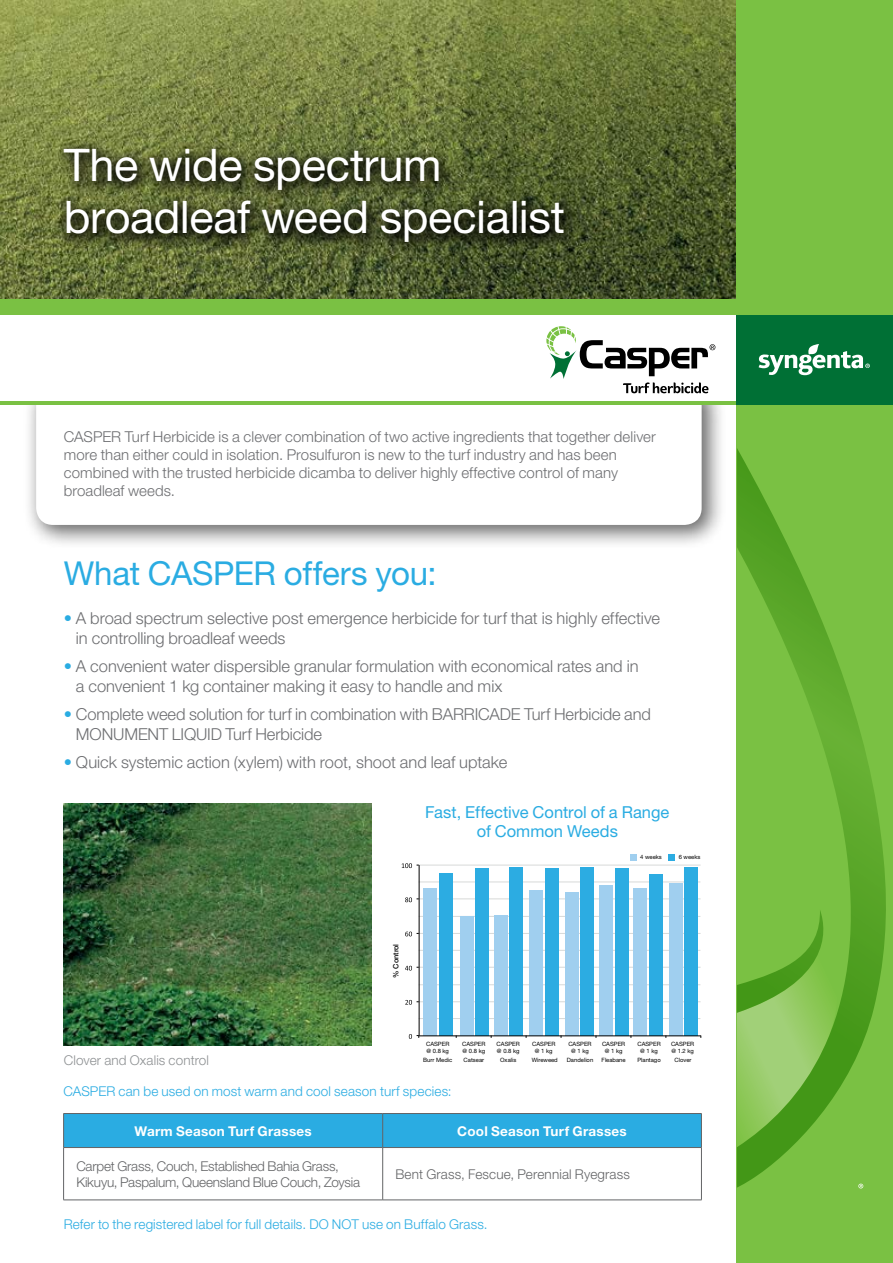
<style>
.page{position:relative;width:893px;height:1263px;background:#fff}
.page>*{position:absolute;margin:0;border:0;box-sizing:border-box;transform-origin:0 0}
.t1{font:45px/52.5px "Helvetica Neue";letter-spacing:-.01em;color:#fff}
.t2{font:33px "Helvetica Neue";letter-spacing:-.01em;color:#2aace2}
.t3{font:300 16.5px/19.8px "Helvetica Neue";color:#6d6e71}
.t4{font:16.5px/19.8px "Helvetica Neue";color:#2aace2;text-align:center}
.t5{font:300 15px/18px "Helvetica Neue";letter-spacing:.005em;color:#6d6e71}
.t6{font:300 13.5px "Helvetica Neue";letter-spacing:.01em;color:#2aace2}
.t7{font:300 13.5px/16.2px "Helvetica Neue";letter-spacing:-.01em;color:#636466}
.t8{font:700 13.5px "Helvetica Neue";letter-spacing:.02em;color:#fff}
.t9{font:300 13.5px "Helvetica Neue";letter-spacing:.01em;color:#636466}
.t10{font:300 13.5px "Helvetica Neue";letter-spacing:.01em;color:#8e9193}
.t11{font:500 7.35px "Helvetica Neue";color:#000}
.t12{font:5.85px/7.1px "Helvetica Neue";color:#000}
.s1{color:#2aace2}
</style>
<div class="page">
<div style="left:23px;top:373px;width:703px;height:177px;background:#000;opacity:.6"></div>
<div style="left:36px;top:386px;width:666px;height:139px;background:#fff;border-radius:17px"></div>
<img style="left:0;top:0;width:737px;height:299px">
<div style="left:53px;top:137px;width:528px;height:122px;background:#000;opacity:.8"></div>
<div style="left:64px;top:1114px;width:637px;height:33px;background:#2aace2"></div>
<hr style="left:63px;top:1113px;width:320px;height:1px;background:#636466">
<hr style="left:63px;top:1114px;width:1px;height:33px;background:#636466">
<hr style="left:383px;top:1113px;width:319px;height:1px;background:#636466">
<hr style="left:382px;top:1114px;width:1px;height:33px;background:#636466">
<hr style="left:701px;top:1114px;width:1px;height:33px;background:#636466">
<hr style="left:63px;top:1147px;width:320px;height:1px;background:#636466">
<hr style="left:63px;top:1148px;width:1px;height:52px;background:#636466">
<hr style="left:383px;top:1147px;width:319px;height:1px;background:#636466">
<hr style="left:382px;top:1148px;width:1px;height:52px;background:#636466">
<hr style="left:701px;top:1148px;width:1px;height:52px;background:#636466">
<hr style="left:63px;top:1199px;width:320px;height:1px;background:#636466">
<hr style="left:383px;top:1199px;width:319px;height:1px;background:#636466">
<img style="left:64px;top:803px;width:307px;height:243px">
<hr style="left:419px;top:881px;width:281px;height:1px;background:#d7d9d8">
<hr style="left:419px;top:916px;width:281px;height:1px;background:#d7d9d8">
<hr style="left:419px;top:950px;width:281px;height:1px;background:#d7d9d8">
<hr style="left:419px;top:984px;width:281px;height:1px;background:#d7d9d8">
<hr style="left:419px;top:1018px;width:281px;height:1px;background:#d7d9d8">
<hr style="left:419px;top:1001px;width:282px;height:1px;background:#d7d9d8">
<hr style="left:419px;top:967px;width:282px;height:1px;background:#d7d9d8">
<hr style="left:419px;top:933px;width:282px;height:1px;background:#d7d9d8">
<hr style="left:419px;top:898px;width:282px;height:1px;background:#d7d9d8">
<hr style="left:419px;top:865px;width:282px;height:1px;background:#d7d9d8">
<div style="left:424px;top:888px;width:13px;height:147px;background:#a0cfef"></div>
<div style="left:439px;top:873px;width:13px;height:162px;background:#2cace2"></div>
<div style="left:460px;top:916px;width:13px;height:119px;background:#a0cfef"></div>
<div style="left:475px;top:868px;width:14px;height:167px;background:#2cace2"></div>
<div style="left:494px;top:915px;width:14px;height:120px;background:#a0cfef"></div>
<div style="left:510px;top:867px;width:13px;height:168px;background:#2cace2"></div>
<div style="left:530px;top:890px;width:13px;height:145px;background:#a0cfef"></div>
<div style="left:545px;top:868px;width:13px;height:167px;background:#2cace2"></div>
<div style="left:565px;top:892px;width:13px;height:143px;background:#a0cfef"></div>
<div style="left:580px;top:867px;width:14px;height:168px;background:#2cace2"></div>
<div style="left:600px;top:885px;width:13px;height:150px;background:#a0cfef"></div>
<div style="left:615px;top:868px;width:13px;height:167px;background:#2cace2"></div>
<div style="left:634px;top:888px;width:13px;height:147px;background:#a0cfef"></div>
<div style="left:649px;top:874px;width:13px;height:161px;background:#2cace2"></div>
<div style="left:669px;top:883px;width:13px;height:152px;background:#a0cfef"></div>
<div style="left:684px;top:867px;width:14px;height:168px;background:#2cace2"></div>
<div style="left:668px;top:854px;width:7px;height:6px;background:#2cace2"></div>
<div style="left:630px;top:854px;width:7px;height:6px;background:#a0cfef"></div>
<hr style="left:419px;top:865px;width:1px;height:171px;background:#000">
<hr style="left:419px;top:1035px;width:282px;height:1px;background:#000">
<svg style="left:405px;top:1000px;width:14px;height:5px"></svg>
<svg style="left:405px;top:966px;width:14px;height:4px"></svg>
<svg style="left:405px;top:931px;width:14px;height:5px"></svg>
<svg style="left:405px;top:897px;width:14px;height:5px"></svg>
<svg style="left:402px;top:863px;width:17px;height:5px"></svg>
<svg style="left:409px;top:1034px;width:10px;height:5px"></svg>
<div style="left:737px;top:0;width:156px;height:1263px;background:#7ac143"></div>
<svg style="left:737px;top:448px;width:149px;height:740px"></svg>
<div style="left:0;top:314px;width:737px;height:91px;background:#fff"></div>
<hr style="left:0;top:402px;width:893px;height:3px;background:#7ac143">
<div style="left:737px;top:314px;width:156px;height:91px;background:#007035"></div>
<div style="left:0;top:299px;width:893px;height:15px;background:#7ac143"></div>
<svg style="left:759px;top:344px;width:111px;height:31px"></svg>
<svg style="left:546px;top:326px;width:169px;height:67px"></svg>
<svg style="left:858px;top:1184px;width:5px;height:4px"></svg>
<h1 class="t1" style="left:64px;top:138px;width:503px">The wide spectrum broadleaf weed specialist</h1>
<p class="t5" style="left:64px;top:427px;width:594px">CASPER Turf Herbicide is a clever combination of two active ingredients that together deliver more than either could in isolation. Prosulfuron is new to the turf industry and has been combined with the trusted herbicide dicamba to deliver highly effective control of many broadleaf weeds.</p>
<h2 class="t2" style="left:64px;top:554px;width:374px">What CASPER offers you:</h2>
<p class="t3" style="left:76px;top:608px;width:586px;text-indent:-12px"><span class="s1">•</span> A broad spectrum selective post emergence herbicide for turf that is highly effective in controlling broadleaf weeds</p>
<p class="t3" style="left:76px;top:656px;width:564px;text-indent:-12px"><span class="s1">•</span> A convenient water dispersible granular formulation with economical rates and in a convenient 1 kg container making it easy to handle and mix</p>
<p class="t3" style="left:76px;top:704px;width:577px;text-indent:-12px"><span class="s1">•</span> Complete weed solution for turf in combination with BARRICADE Turf Herbicide and<br>MONUMENT LIQUID Turf Herbicide</p>
<p class="t3" style="left:64px;top:752px;width:445px"><span class="s1">•</span> Quick systemic action (xylem) with root, shoot and leaf uptake</p>
<p class="t4" style="left:425px;top:801px;width:246px">Fast, Effective Control of a Range of Common Weeds</p>
<p class="t10" style="left:64px;top:1052px;width:147px">Clover and Oxalis control</p>
<p class="t12" style="left:640px;top:853px;width:23px">4 weeks</p>
<p class="t12" style="left:679px;top:853px;width:23px">6 weeks</p>
<p class="t11" style="left:392px;top:978px;width:36px;rotate:-90deg">% Control</p>
<p class="t12" style="left:426px;top:1041px;width:25px">CASPER @ 0.8 kg</p>
<p class="t12" style="left:462px;top:1041px;width:25px">CASPER @ 0.8 kg</p>
<p class="t12" style="left:497px;top:1041px;width:25px">CASPER @ 0.8 kg</p>
<p class="t12" style="left:532px;top:1041px;width:25px;text-align:center">CASPER @ 1 kg</p>
<p class="t12" style="left:568px;top:1041px;width:25px;text-align:center">CASPER @ 1 kg</p>
<p class="t12" style="left:602px;top:1041px;width:25px;text-align:center">CASPER @ 1 kg</p>
<p class="t12" style="left:637px;top:1041px;width:25px;text-align:center">CASPER @ 1 kg</p>
<p class="t12" style="left:671px;top:1041px;width:25px">CASPER @ 1.2 kg</p>
<p class="t12" style="left:423px;top:1056px;width:31px">Burr Medic</p>
<p class="t12" style="left:464px;top:1056px;width:22px">Catsear</p>
<p class="t12" style="left:500px;top:1056px;width:18px">Oxalis</p>
<p class="t12" style="left:532px;top:1056px;width:28px">Wireweed</p>
<p class="t12" style="left:567px;top:1056px;width:28px">Dandelion</p>
<p class="t12" style="left:602px;top:1056px;width:26px">Fleabane</p>
<p class="t12" style="left:637px;top:1056px;width:25px">Plantago</p>
<p class="t12" style="left:675px;top:1056px;width:18px">Clover</p>
<p class="t6" style="left:63px;top:1083px;width:390px">CASPER can be used on most warm and cool season turf species:</p>
<p class="t8" style="left:134px;top:1122px;width:179px">Warm Season Turf Grasses</p>
<p class="t8" style="left:457px;top:1122px;width:171px">Cool Season Turf Grasses</p>
<p class="t7" style="left:76px;top:1158px;width:285px">Carpet Grass, Couch, Established Bahia Grass,<br>Kikuyu, Paspalum, Queensland Blue Couch, Zoysia</p>
<p class="t9" style="left:395px;top:1166px;width:236px">Bent Grass, Fescue, Perennial Ryegrass</p>
<p class="t6" style="left:64px;top:1216px;width:425px">Refer to the registered label for full details. DO NOT use on Buffalo Grass.</p>
</div>
